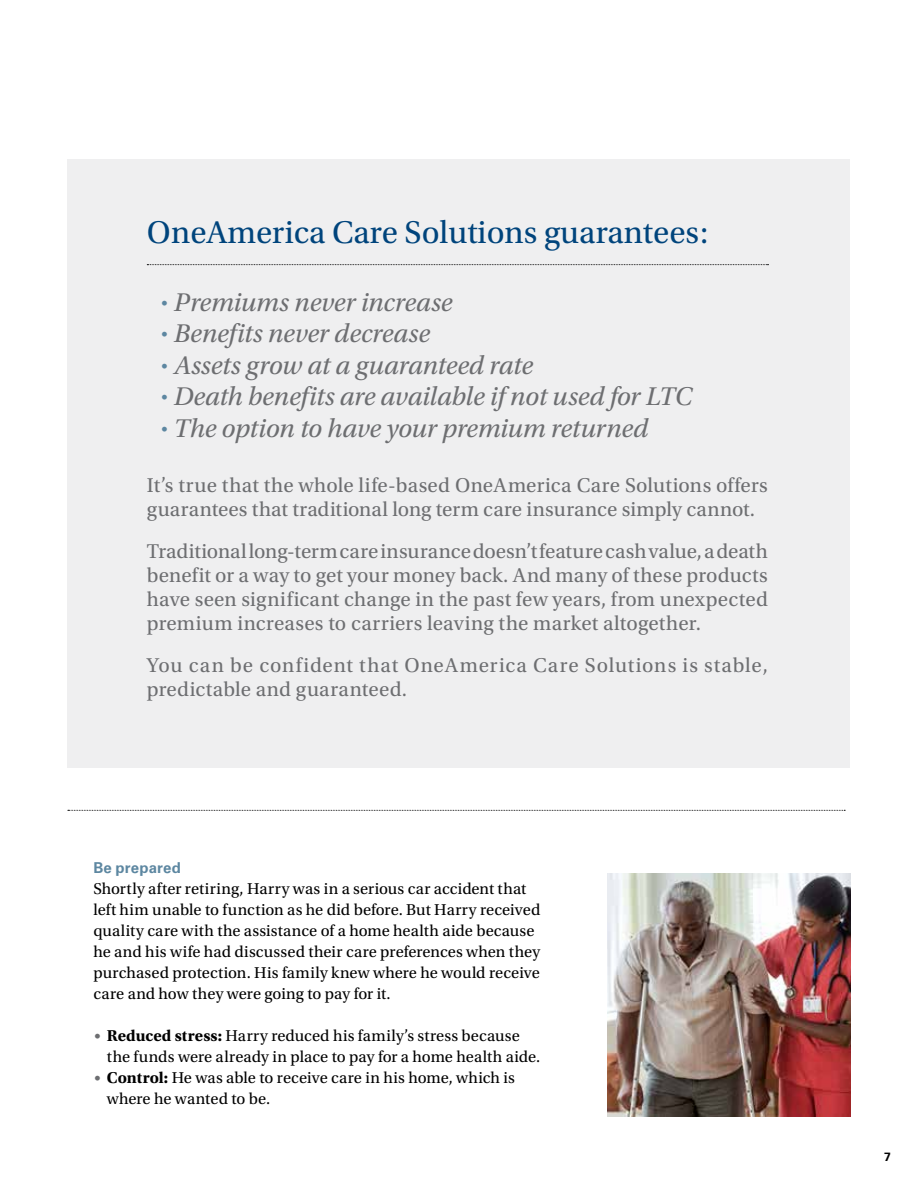
<style>
.page{position:relative;width:918px;height:1188px;background:#fff}
.page>*{position:absolute;margin:0;border:0;box-sizing:border-box;transform-origin:0 0}
.t1{font:33px "Utopia Std";color:#00447c}
.t2{font:italic 27px "Utopia Std";letter-spacing:-.005em;color:#6d6e71}
.t3{font:21px/24px "Utopia Std";letter-spacing:.015em;color:#6d6e71}
.t4{font:21px/24px "Utopia Std";letter-spacing:.035em;color:#6d6e71}
.t5{font:16.5px/21px "Utopia Std";letter-spacing:.005em;color:#000}
.t6{font:700 15px "Univers LT Std";letter-spacing:.01em;color:#5d87a1}
.t7{font:700 12px "Univers LT Std";color:#000}
.s1{font-family:"Univers LT Std";font-weight:300;font-style:normal;font-stretch:condensed;font-size:13.5px;color:#5d87a1}
.s2{font-family:"Univers LT Std";font-weight:300;font-stretch:condensed;font-size:13.5px;color:#6d6e71}
.s3{font-weight:700}
</style>
<div class="page">
<div style="left:68px;top:159px;width:782px;height:609px;background:#efeff0"></div>
<svg style="left:147px;top:264px;width:622px;height:1px"></svg>
<svg style="left:68px;top:810px;width:777px;height:1px"></svg>
<img style="left:608px;top:873px;width:242px;height:243px">
<h1 class="t1" style="left:147px;top:215px;width:563px">OneAmerica Care Solutions guarantees:</h1>
<h2 class="t2" style="left:160px;top:287px;width:294px"><span class="s1">•</span> Premiums never increase</h2>
<h2 class="t2" style="left:160px;top:319px;width:271px"><span class="s1">•</span> Benefits never decrease</h2>
<h2 class="t2" style="left:160px;top:350px;width:374px"><span class="s1">•</span> Assets grow at a guaranteed rate</h2>
<h2 class="t2" style="left:160px;top:382px;width:533px"><span class="s1">•</span> Death benefits are available if not used for LTC</h2>
<h2 class="t2" style="left:160px;top:413px;width:489px"><span class="s1">•</span> The option to have your premium returned</h2>
<p class="t3" style="left:147px;top:474px;width:622px">It’s true that the whole life-based OneAmerica Care Solutions offers guarantees that traditional long term care insurance simply cannot.</p>
<p class="t3" style="left:147px;top:540px;width:623px;text-align:justify">Traditional long-term care insurance doesn’t feature cash value, a death benefit or a way to get your money back. And many of these products have seen significant change in the past few years, from unexpected premium increases to carriers leaving the market altogether.</p>
<p class="t4" style="left:147px;top:654px;width:623px">You can be confident that OneAmerica Care Solutions is stable, predictable and guaranteed.</p>
<p class="t6" style="left:93px;top:859px;width:89px">Be prepared</p>
<p class="t5" style="left:93px;top:879px;width:449px">Shortly after retiring, Harry was in a serious car accident that left him unable to function as he did before. But Harry received quality care with the assistance of a home health aide because he and his wife had discussed their care preferences when they purchased protection. His family knew where he would receive care and how they were going to pay for it.</p>
<p class="t5" style="left:107px;top:1026px;width:435px;text-indent:-14px"><span class="s2">•</span> <span class="s3">Reduced stress:</span> Harry reduced his family’s stress because the funds were already in place to pay for a home health aide.</p>
<p class="t5" style="left:107px;top:1068px;width:410px;text-indent:-14px"><span class="s2">•</span> <span class="s3">Control:</span> He was able to receive care in his home, which is where he wanted to be.</p>
<p class="t7" style="left:884px;top:1150px;width:8px">7</p>
</div>
